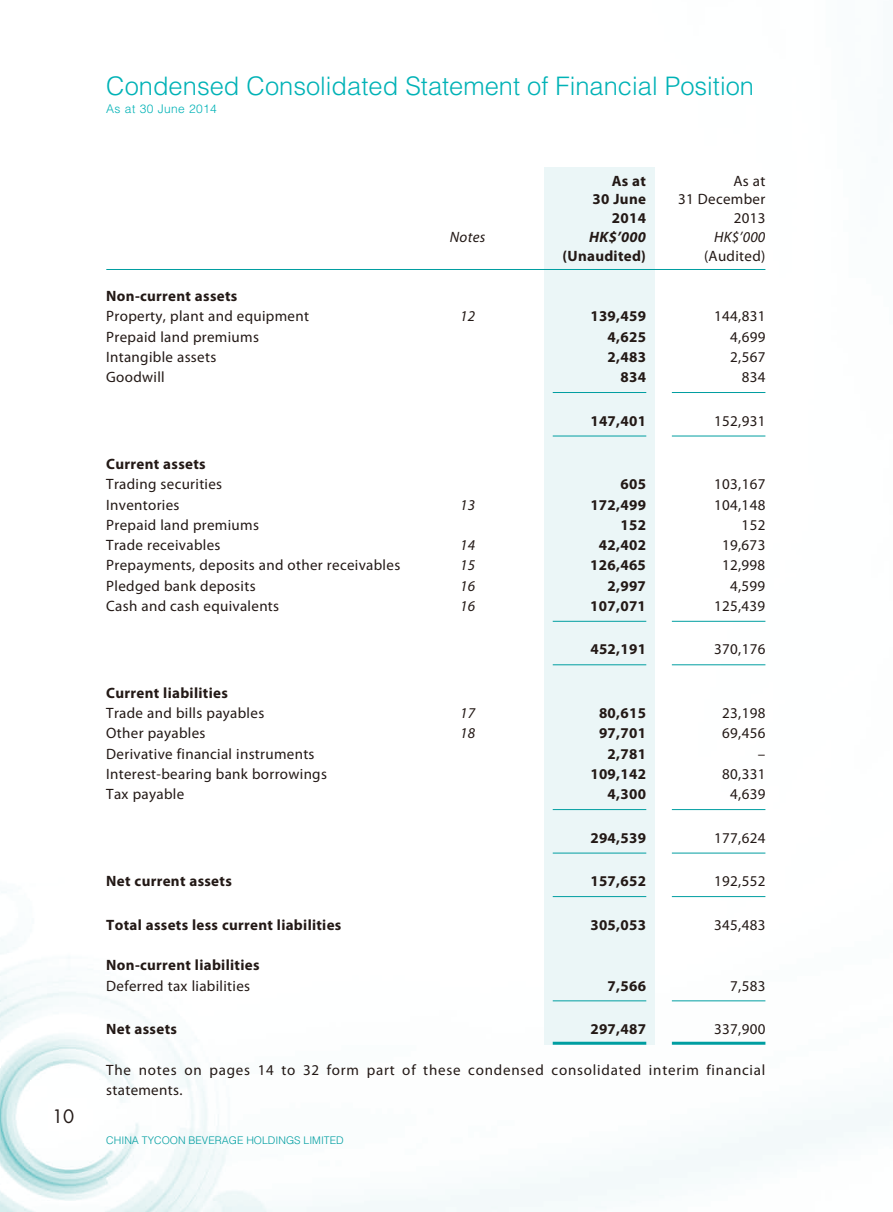
<style>
.page{position:relative;width:893px;height:1212px;background:#fff}
.page>*{position:absolute;margin:0;border:0;box-sizing:border-box;transform-origin:0 0}
.t1{font:300 25.5px "Helvetica LT Std";color:#00b2b6}
.t2{font:18px "Futura Std";color:#231916}
.t3{font:15px "Myriad Pro";letter-spacing:.02em;color:#231916}
.t4{font:700 15px "Myriad Pro";letter-spacing:.02em;color:#231916}
.t5{font:15px/20.2px "Myriad Pro";letter-spacing:.05em;color:#231916}
.t6{font:italic 15px "Myriad Pro";letter-spacing:.02em;color:#231916}
.t7{font:italic 700 15px "Myriad Pro";color:#231916}
.t8{font:300 12px "Helvetica LT Std";letter-spacing:.03em;color:#00b2b6}
.t9{font:300 10.5px "Helvetica LT Std";color:#009ea1}
</style>
<div class="page">
<img style="left:0;top:167px;width:893px;height:1045px">
<div style="left:544px;top:168px;width:111px;height:877px;background:#ebf6f7"></div>
<hr style="left:106px;top:269px;width:659px;height:1px;background:#009ea1">
<hr style="left:553px;top:392px;width:93px;height:1px;background:#009ea1">
<hr style="left:672px;top:392px;width:93px;height:1px;background:#009ea1">
<hr style="left:553px;top:436px;width:93px;height:1px;background:#009ea1">
<hr style="left:672px;top:436px;width:93px;height:1px;background:#009ea1">
<hr style="left:553px;top:621px;width:93px;height:1px;background:#009ea1">
<hr style="left:672px;top:621px;width:93px;height:1px;background:#009ea1">
<hr style="left:553px;top:664px;width:93px;height:1px;background:#009ea1">
<hr style="left:672px;top:664px;width:93px;height:1px;background:#009ea1">
<hr style="left:553px;top:809px;width:93px;height:1px;background:#009ea1">
<hr style="left:672px;top:809px;width:93px;height:1px;background:#009ea1">
<hr style="left:553px;top:853px;width:93px;height:1px;background:#009ea1">
<hr style="left:672px;top:853px;width:93px;height:1px;background:#009ea1">
<hr style="left:553px;top:896px;width:93px;height:1px;background:#009ea1">
<hr style="left:672px;top:896px;width:93px;height:1px;background:#009ea1">
<hr style="left:553px;top:1000px;width:93px;height:1px;background:#009ea1">
<hr style="left:672px;top:1000px;width:93px;height:1px;background:#009ea1">
<hr style="left:553px;top:1042px;width:93px;height:3px;background:#009ea1">
<hr style="left:672px;top:1042px;width:93px;height:3px;background:#009ea1">
<p class="t2" style="left:52px;top:1105px;width:24px">10</p>
<h1 class="t1" style="left:106px;top:70px;width:649px">Condensed Consolidated Statement of Financial Position</h1>
<p class="t8" style="left:106px;top:101px;width:112px">As at 30 June 2014</p>
<p class="t4" style="left:612px;top:171px;width:36px">As at</p>
<p class="t3" style="left:733px;top:171px;width:34px">As at</p>
<p class="t4" style="left:593px;top:190px;width:55px">30 June</p>
<p class="t3" style="left:678px;top:190px;width:89px">31 December</p>
<p class="t4" style="left:612px;top:208px;width:36px">2014</p>
<p class="t3" style="left:734px;top:209px;width:33px">2013</p>
<p class="t6" style="left:450px;top:228px;width:37px">Notes</p>
<p class="t7" style="left:589px;top:227px;width:58px">HK$’000</p>
<p class="t6" style="left:714px;top:228px;width:53px">HK$’000</p>
<p class="t4" style="left:562px;top:246px;width:85px">(Unaudited)</p>
<p class="t3" style="left:704px;top:246px;width:63px">(Audited)</p>
<p class="t4" style="left:106px;top:286px;width:133px">Non-current assets</p>
<p class="t3" style="left:106px;top:307px;width:204px">Property, plant and equipment</p>
<p class="t6" style="left:460px;top:307px;width:17px">12</p>
<p class="t4" style="left:590px;top:307px;width:57px">139,459</p>
<p class="t3" style="left:714px;top:307px;width:53px">144,831</p>
<p class="t3" style="left:106px;top:327px;width:154px">Prepaid land premiums</p>
<p class="t4" style="left:608px;top:327px;width:40px">4,625</p>
<p class="t3" style="left:730px;top:327px;width:37px">4,699</p>
<p class="t3" style="left:106px;top:348px;width:111px">Intangible assets</p>
<p class="t4" style="left:608px;top:347px;width:40px">2,483</p>
<p class="t3" style="left:730px;top:348px;width:37px">2,567</p>
<p class="t3" style="left:106px;top:368px;width:60px">Goodwill</p>
<p class="t4" style="left:620px;top:367px;width:27px">834</p>
<p class="t3" style="left:742px;top:368px;width:25px">834</p>
<p class="t4" style="left:590px;top:411px;width:57px">147,401</p>
<p class="t3" style="left:714px;top:411px;width:53px">152,931</p>
<p class="t4" style="left:106px;top:454px;width:101px">Current assets</p>
<p class="t3" style="left:106px;top:475px;width:117px">Trading securities</p>
<p class="t4" style="left:620px;top:475px;width:27px">605</p>
<p class="t3" style="left:714px;top:475px;width:53px">103,167</p>
<p class="t3" style="left:106px;top:495px;width:75px">Inventories</p>
<p class="t6" style="left:460px;top:495px;width:17px">13</p>
<p class="t4" style="left:590px;top:495px;width:57px">172,499</p>
<p class="t3" style="left:714px;top:495px;width:53px">104,148</p>
<p class="t3" style="left:106px;top:516px;width:154px">Prepaid land premiums</p>
<p class="t4" style="left:620px;top:515px;width:27px">152</p>
<p class="t3" style="left:742px;top:516px;width:25px">152</p>
<p class="t3" style="left:106px;top:536px;width:116px">Trade receivables</p>
<p class="t6" style="left:460px;top:536px;width:17px">14</p>
<p class="t4" style="left:599px;top:535px;width:49px">42,402</p>
<p class="t3" style="left:722px;top:536px;width:45px">19,673</p>
<p class="t3" style="left:106px;top:556px;width:295px">Prepayments, deposits and other receivables</p>
<p class="t6" style="left:460px;top:556px;width:17px">15</p>
<p class="t4" style="left:590px;top:556px;width:57px">126,465</p>
<p class="t3" style="left:722px;top:556px;width:45px">12,998</p>
<p class="t3" style="left:106px;top:576px;width:151px">Pledged bank deposits</p>
<p class="t6" style="left:460px;top:576px;width:17px">16</p>
<p class="t4" style="left:608px;top:576px;width:40px">2,997</p>
<p class="t3" style="left:730px;top:576px;width:37px">4,599</p>
<p class="t3" style="left:106px;top:597px;width:174px">Cash and cash equivalents</p>
<p class="t6" style="left:460px;top:597px;width:17px">16</p>
<p class="t4" style="left:590px;top:596px;width:57px">107,071</p>
<p class="t3" style="left:714px;top:597px;width:53px">125,439</p>
<p class="t4" style="left:590px;top:640px;width:57px">452,191</p>
<p class="t3" style="left:714px;top:640px;width:53px">370,176</p>
<p class="t4" style="left:106px;top:683px;width:123px">Current liabilities</p>
<p class="t3" style="left:106px;top:704px;width:159px">Trade and bills payables</p>
<p class="t6" style="left:460px;top:704px;width:17px">17</p>
<p class="t4" style="left:599px;top:703px;width:49px">80,615</p>
<p class="t3" style="left:722px;top:704px;width:45px">23,198</p>
<p class="t3" style="left:106px;top:724px;width:101px">Other payables</p>
<p class="t6" style="left:460px;top:724px;width:17px">18</p>
<p class="t4" style="left:599px;top:724px;width:49px">97,701</p>
<p class="t3" style="left:722px;top:724px;width:45px">69,456</p>
<p class="t3" style="left:106px;top:744px;width:210px">Derivative financial instruments</p>
<p class="t4" style="left:608px;top:744px;width:40px">2,781</p>
<p class="t3" style="left:758px;top:744px;width:9px">–</p>
<p class="t3" style="left:106px;top:765px;width:222px">Interest-bearing bank borrowings</p>
<p class="t4" style="left:590px;top:764px;width:57px">109,142</p>
<p class="t3" style="left:722px;top:765px;width:45px">80,331</p>
<p class="t3" style="left:106px;top:785px;width:79px">Tax payable</p>
<p class="t4" style="left:608px;top:784px;width:40px">4,300</p>
<p class="t3" style="left:730px;top:785px;width:37px">4,639</p>
<p class="t4" style="left:590px;top:828px;width:57px">294,539</p>
<p class="t3" style="left:714px;top:828px;width:53px">177,624</p>
<p class="t4" style="left:106px;top:871px;width:127px">Net current assets</p>
<p class="t4" style="left:590px;top:871px;width:57px">157,652</p>
<p class="t3" style="left:714px;top:872px;width:53px">192,552</p>
<p class="t4" style="left:106px;top:915px;width:237px">Total assets less current liabilities</p>
<p class="t4" style="left:590px;top:915px;width:57px">305,053</p>
<p class="t3" style="left:714px;top:915px;width:53px">345,483</p>
<p class="t4" style="left:106px;top:955px;width:155px">Non-current liabilities</p>
<p class="t3" style="left:106px;top:976px;width:145px">Deferred tax liabilities</p>
<p class="t4" style="left:608px;top:976px;width:40px">7,566</p>
<p class="t3" style="left:730px;top:976px;width:37px">7,583</p>
<p class="t4" style="left:106px;top:1019px;width:72px">Net assets</p>
<p class="t4" style="left:590px;top:1019px;width:57px">297,487</p>
<p class="t3" style="left:714px;top:1020px;width:53px">337,900</p>
<p class="t5" style="left:106px;top:1059px;width:661px">The notes on pages 14 to 32 form part of these condensed consolidated interim financial statements.</p>
<p class="t9" style="left:106px;top:1134px;width:239px">CHINA TYCOON BEVERAGE HOLDINGS LIMITED</p>
</div>
